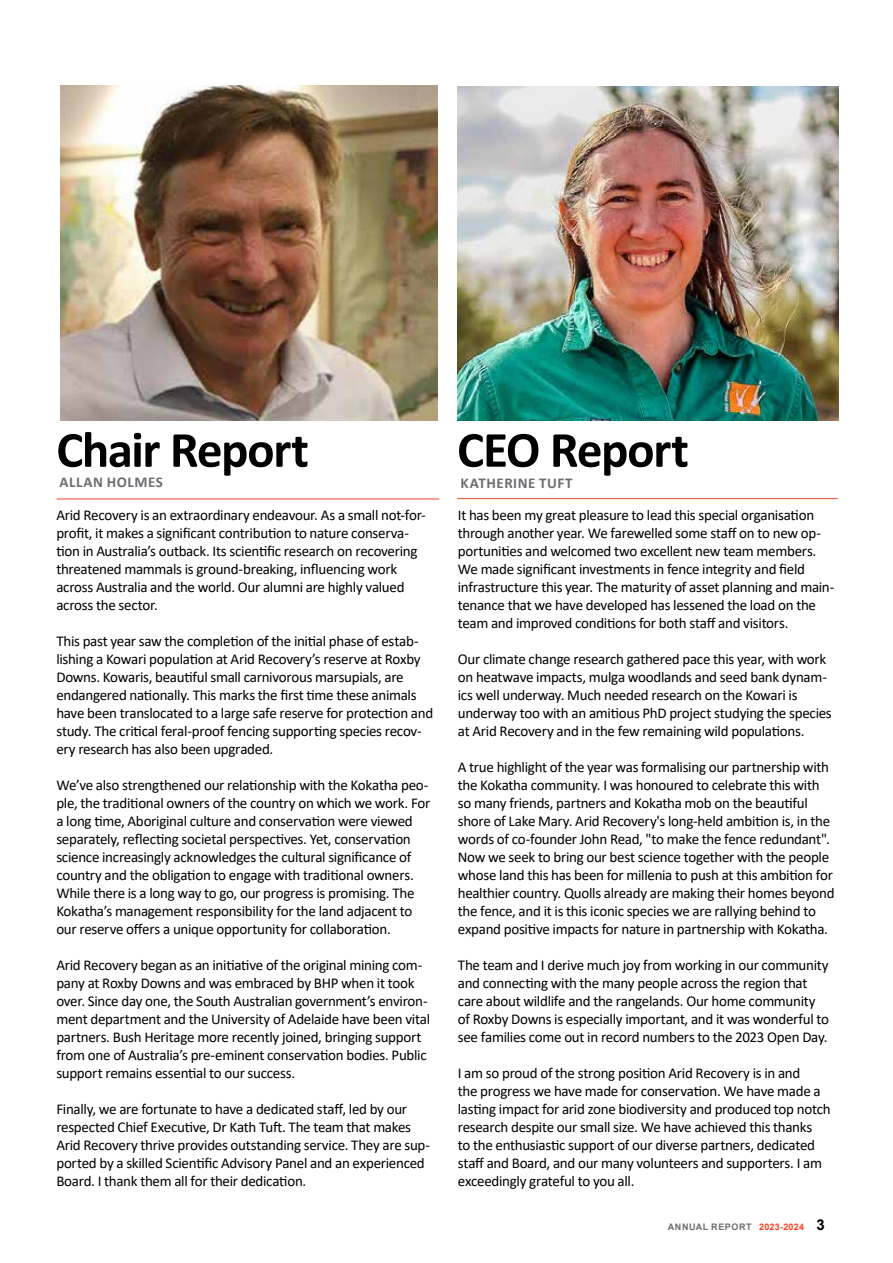
<style>
.page{position:relative;width:893px;height:1263px;background:#fff}
.page>*{position:absolute;margin:0;border:0;box-sizing:border-box;transform-origin:0 0}
.t1{font:700 51px "Calibri";letter-spacing:-.03em;color:#000}
.t2{font:15px/18px "Calibri";letter-spacing:-.02em;color:#000}
.t3{font:700 15px "Calibri";letter-spacing:.035em;color:#6d6e71}
.t4{font:700 9px "Arial";letter-spacing:.055em;color:#6d6e71}
.s1{color:#ef4423}
.s2{font-size:15px;color:#000}
</style>
<div class="page">
<img style="left:457px;top:86px;width:382px;height:335px">
<hr style="left:457px;top:498px;width:381px;height:1px;background:#ef4423">
<hr style="left:57px;top:499px;width:382px;height:1px;background:#ef4423">
<img style="left:60px;top:85px;width:378px;height:336px">
<h1 class="t1" style="left:56px;top:414px;width:254px">Chair Report</h1>
<p class="t3" style="left:60px;top:471px;width:105px">ALLAN HOLMES</p>
<p class="t2" style="left:56px;top:505px;width:371px">Arid Recovery is an extraordinary endeavour. As a small not-for&shy;profit, it makes a significant contribution to nature conserva&shy;tion in Australia’s outback. Its scientific research on recovering threatened mammals is ground-breaking, influencing work across Australia and the world. Our alumni are highly valued across the sector.</p>
<p class="t2" style="left:56px;top:631px;width:378px">This past year saw the completion of the initial phase of estab&shy;lishing a Kowari population at Arid Recovery’s reserve at Roxby Downs. Kowaris, beautiful small carnivorous marsupials, are endangered nationally. This marks the first time these animals have been translocated to a large safe reserve for protection and study. The critical feral-proof fencing supporting species recov&shy;ery research has also been upgraded.</p>
<p class="t2" style="left:56px;top:775px;width:376px">We’ve also strengthened our relationship with the Kokatha peo&shy;ple, the traditional owners of the country on which we work. For a long time, Aboriginal culture and conservation were viewed separately, reflecting societal perspectives. Yet, conservation science increasingly acknowledges the cultural significance of country and the obligation to engage with traditional owners.<br>While there is a long way to go, our progress is promising. The Kokatha’s management responsibility for the land adjacent to our reserve offers a unique opportunity for collaboration.</p>
<p class="t2" style="left:56px;top:955px;width:375px">Arid Recovery began as an initiative of the original mining com&shy;pany at Roxby Downs and was embraced by BHP when it took over. Since day one, the South Australian government’s environ&shy;ment department and the University of Adelaide have been vital partners. Bush Heritage more recently joined, bringing support from one of Australia’s pre-eminent conservation bodies. Public support remains essential to our success.</p>
<p class="t2" style="left:56px;top:1099px;width:375px">Finally, we are fortunate to have a dedicated staff, led by our respected Chief Executive, Dr Kath Tuft. The team that makes Arid Recovery thrive provides outstanding service. They are sup&shy;ported by a skilled Scientific Advisory Panel and an experienced Board. I thank them all for their dedication.</p>
<h1 class="t1" style="left:457px;top:414px;width:233px">CEO Report</h1>
<p class="t3" style="left:461px;top:473px;width:114px">KATHERINE TUFT</p>
<p class="t2" style="left:458px;top:505px;width:378px">It has been my great pleasure to lead this special organisation through another year. We farewelled some staff on to new op&shy;portunities and welcomed two excellent new team members.<br>We made significant investments in fence integrity and field infrastructure this year. The maturity of asset planning and main&shy;tenance that we have developed has lessened the load on the team and improved conditions for both staff and visitors.</p>
<p class="t2" style="left:458px;top:649px;width:375px">Our climate change research gathered pace this year, with work on heatwave impacts, mulga woodlands and seed bank dynam&shy;ics well underway. Much needed research on the Kowari is underway too with an amitious PhD project studying the species at Arid Recovery and in the few remaining wild populations.</p>
<p class="t2" style="left:458px;top:757px;width:378px">A true highlight of the year was formalising our partnership with the Kokatha community. I was honoured to celebrate this with so many friends, partners and Kokatha mob on the beautiful shore of Lake Mary. Arid Recovery's long-held ambition is, in the words of co-founder John Read, "to make the fence redundant".<br>Now we seek to bring our best science together with the people whose land this has been for millenia to push at this ambition for healthier country. Quolls already are making their homes beyond the fence, and it is this iconic species we are rallying behind to expand positive impacts for nature in partnership with Kokatha.</p>
<p class="t2" style="left:458px;top:955px;width:373px">The team and I derive much joy from working in our community and connecting with the many people across the region that care about wildlife and the rangelands. Our home community of Roxby Downs is especially important, and it was wonderful to see families come out in record numbers to the 2023 Open Day.</p>
<p class="t2" style="left:458px;top:1063px;width:374px">I am so proud of the strong position Arid Recovery is in and<br>the progress we have made for conservation. We have made a lasting impact for arid zone biodiversity and produced top notch research despite our small size. We have achieved this thanks<br>to the enthusiastic support of our diverse partners, dedicated staff and Board, and our many volunteers and supporters. I am exceedingly grateful to you all.</p>
<p class="t4" style="left:668px;top:1221px;width:159px">ANNUAL REPORT <span class="s1">2023-2024</span> <span class="s2">3</span></p>
</div>
